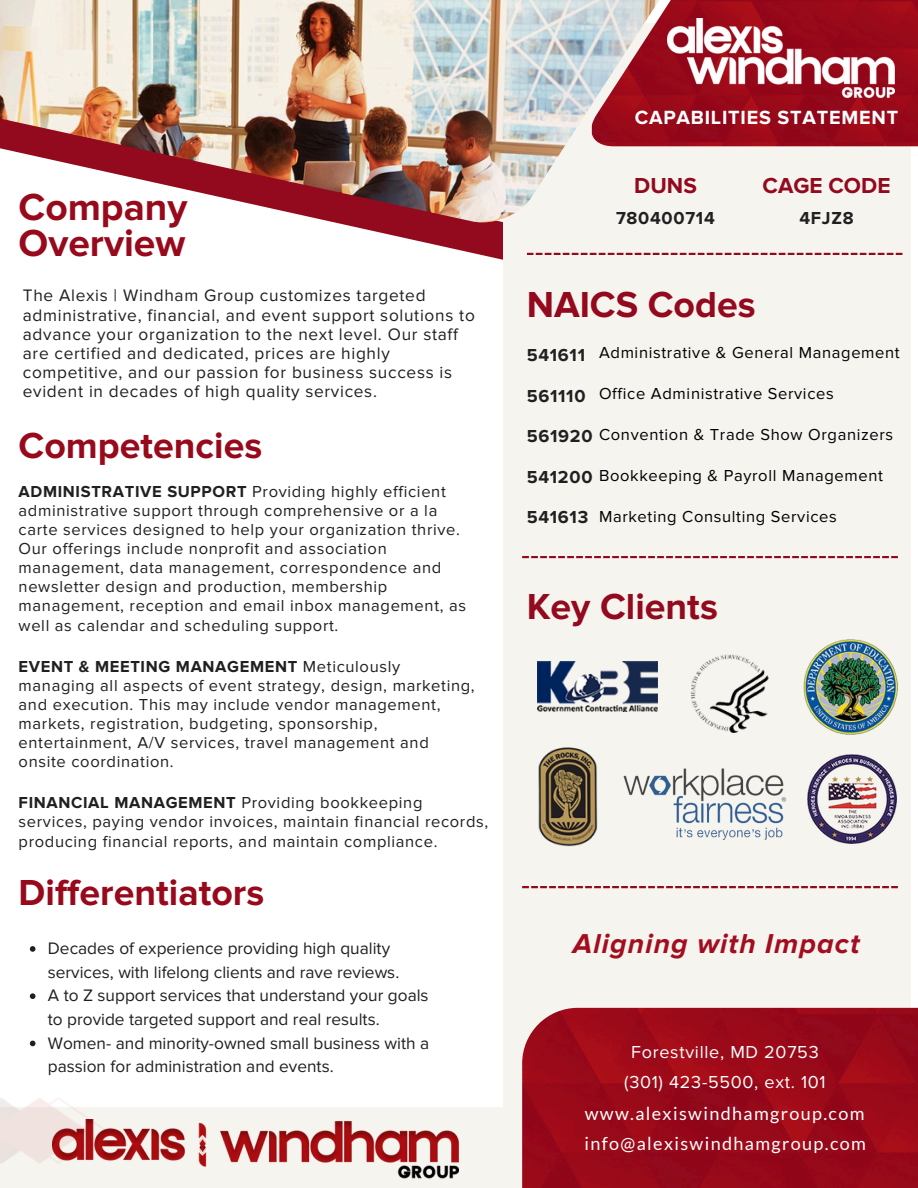
<style>
.page{position:relative;width:918px;height:1188px;background:#fff}
.page>*{position:absolute;margin:0;border:0;box-sizing:border-box;transform-origin:0 0}
.t1{font:700 39px/36px "Proxima Nova";color:#980a1b}
.t2{font:700 37.5px "Proxima Nova";color:#980a1b}
.t3{font:700 37.5px "Proxima Nova";color:#93091d}
.t4{font:italic 700 28.35px "Proxima Nova";letter-spacing:.04em;color:#a20e20}
.t5{font:700 22.5px "Proxima Nova";color:#93091d}
.t6{font:700 19.8px "Proxima Nova";letter-spacing:.04em;color:#fff}
.t7{font:18px/30.8px "Lato";letter-spacing:.075em;color:#fff;text-align:center}
.t8{font:700 18px "Proxima Nova";letter-spacing:.04em;color:#211f20}
.t9{font:17.25px/19.2px "Proxima Nova";letter-spacing:.04em;color:#211f20}
.t10{font:17.25px/23.7px "Proxima Nova";color:#211f20}
.t11{font:16.5px/19.2px "Proxima Nova";letter-spacing:.04em;color:#211f20}
.t12{font:16.5px "Proxima Nova";letter-spacing:.04em;color:#000}
.s1{font-weight:700}
.s2{font-family:"Proxima Nova"}
</style>
<div class="page">
<svg style="left:333px;top:222px;width:170px;height:38px"></svg>
<div style="left:503px;top:24px;width:407px;height:1164px;background:#f6f4ef"></div>
<div style="left:0;top:1108px;width:515px;height:80px;background:#f6f4ef"></div>
<img style="left:522px;top:1008px;width:396px;height:180px">
<img style="left:659px;top:0;width:259px;height:146px">
<img style="left:0;top:0;width:659px;height:222px">
<svg style="left:522px;top:556px;width:376px;height:2px"></svg>
<svg style="left:522px;top:886px;width:376px;height:2px"></svg>
<svg style="left:527px;top:253px;width:375px;height:2px"></svg>
<img style="left:538px;top:747px;width:60px;height:100px">
<img style="left:808px;top:755px;width:89px;height:89px">
<img style="left:0;top:1098px;width:106px;height:66px">
<img style="left:53px;top:1120px;width:406px;height:59px">
<img style="left:667px;top:18px;width:228px;height:84px">
<img style="left:623px;top:768px;width:163px;height:72px">
<img style="left:537px;top:661px;width:121px;height:51px">
<img style="left:803px;top:640px;width:95px;height:94px">
<img style="left:690px;top:654px;width:79px;height:79px">
<svg style="left:30px;top:946px;width:5px;height:6px"></svg>
<svg style="left:30px;top:993px;width:5px;height:6px"></svg>
<svg style="left:30px;top:1041px;width:5px;height:5px"></svg>
<h5 class="t1" style="left:19px;top:190px;width:170px">Company<br>Overview</h5>
<p class="t9" style="left:23px;top:286px;width:454px">The Alexis | Windham Group customizes targeted administrative, financial, and event support solutions to advance your organization to the next level. Our staff are certified and dedicated, prices are highly competitive, and our passion for business success is evident in decades of high quality services.</p>
<p class="t2" style="left:19px;top:423px;width:245px">Competencies</p>
<p class="t11" style="left:19px;top:482px;width:449px"><span class="s1">ADMINISTRATIVE SUPPORT</span> Providing highly efficient administrative support through comprehensive or a la carte services designed to help your organization thrive.<br>Our offerings include nonprofit and association management, data management, correspondence and newsletter design and production, membership management, reception and email inbox management, as well as calendar and scheduling support.</p>
<h6 class="t11" style="left:19px;top:657px;width:458px"><span class="s1">EVENT &amp; MEETING MANAGEMENT</span> Meticulously managing all aspects of event strategy, design, marketing, and execution. This may include vendor management, markets, registration, budgeting, sponsorship, entertainment, A/V services, travel management and onsite coordination.</h6>
<h3 class="t11" style="left:19px;top:794px;width:471px"><span class="s1">FINANCIAL MANAGEMENT</span> Providing bookkeeping services, paying vendor invoices, maintain financial records, producing financial reports, and maintain compliance.</h3>
<p class="t2" style="left:19px;top:871px;width:247px">Differentiators</p>
<p class="t10" style="left:48px;top:937px;width:353px">Decades of experience providing high quality services, with lifelong clients and rave reviews.</p>
<p class="t10" style="left:48px;top:984px;width:382px">A to Z support services that understand your goals to provide targeted support and real results.</p>
<h2 class="t10" style="left:48px;top:1031px;width:383px">Women- and minority-owned small business with a passion for administration and events.</h2>
<p class="t6" style="left:635px;top:106px;width:265px">CAPABILITIES STATEMENT</p>
<p class="t5" style="left:634px;top:172px;width:64px">DUNS</p>
<p class="t5" style="left:763px;top:172px;width:129px">CAGE CODE</p>
<p class="t8" style="left:616px;top:207px;width:100px">780400714</p>
<p class="t3" style="left:527px;top:282px;width:230px">NAICS Codes</p>
<p class="t8" style="left:799px;top:207px;width:56px">4FJZ8</p>
<h5 class="t12" style="left:599px;top:343px;width:302px">Administrative &amp; General Management</h5>
<h3 class="t12" style="left:599px;top:384px;width:236px">Office Administrative Services</h3>
<h4 class="t12" style="left:599px;top:425px;width:296px">Convention &amp; Trade Show Organizers</h4>
<h1 class="t12" style="left:599px;top:466px;width:286px">Bookkeeping &amp; Payroll Management</h1>
<p class="t12" style="left:599px;top:507px;width:239px">Marketing Consulting Services</p>
<p class="t8" style="left:527px;top:345px;width:60px">541611</p>
<p class="t8" style="left:527px;top:385px;width:60px">561110</p>
<p class="t8" style="left:527px;top:426px;width:67px">561920</p>
<p class="t8" style="left:527px;top:466px;width:67px">541200</p>
<p class="t8" style="left:527px;top:507px;width:63px">541613</p>
<p class="t3" style="left:527px;top:584px;width:193px">Key Clients</p>
<h1 class="t4" style="left:573px;top:927px;width:288px">Aligning with Impact</h1>
<p class="t7" style="left:584px;top:1035px;width:283px"><span class="s2">Forestville, MD 20753<br>(301) 423-5500, ext. 101 </span>www.alexiswindhamgroup.com info@alexiswindhamgroup.com</p>
</div>
